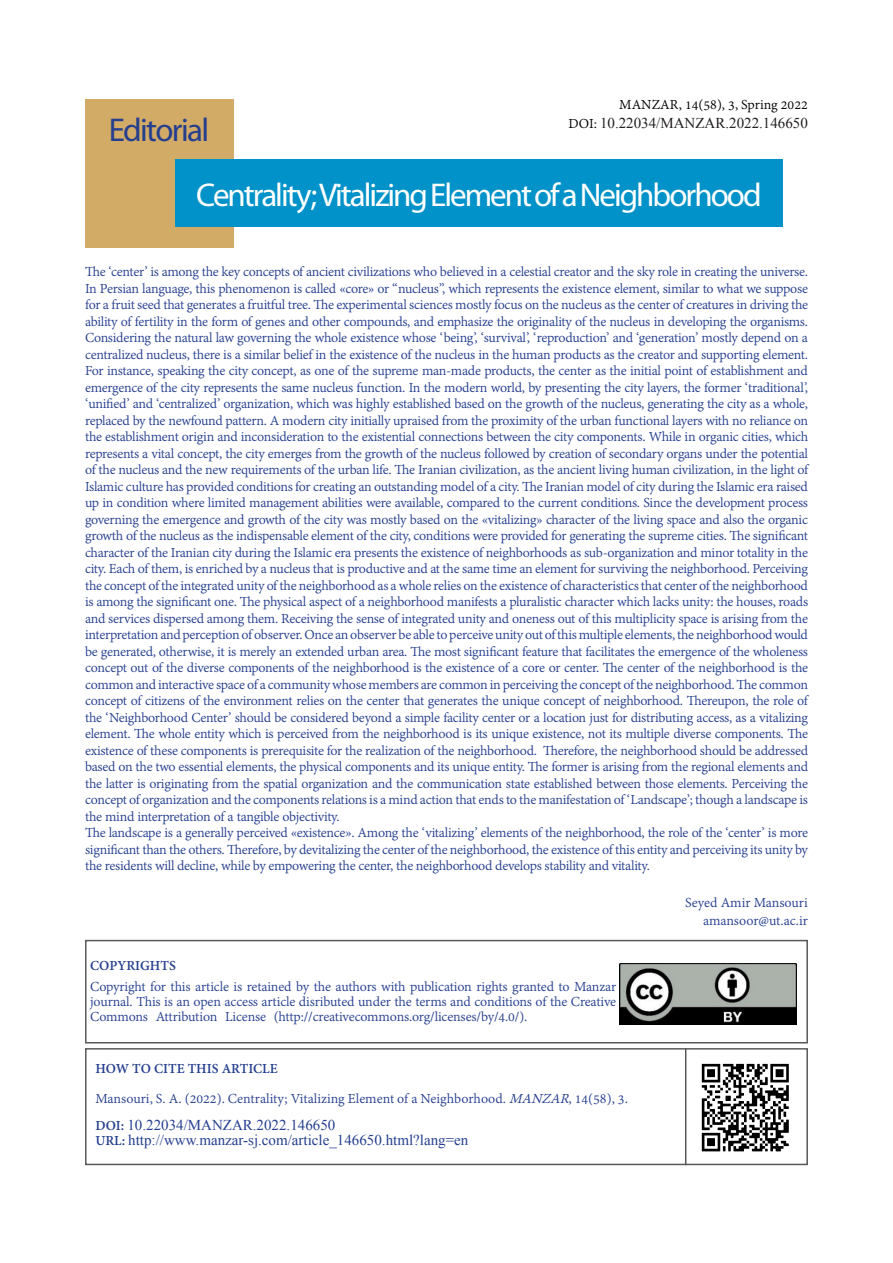
<style>
.page{position:relative;width:893px;height:1263px;background:#fff}
.page>*{position:absolute;margin:0;border:0;box-sizing:border-box;transform-origin:0 0}
.Titr_EIC{font:33px "Myriad Pro";letter-spacing:-.06em;color:#fff}
.Titr_EIC-2{font:33px "Myriad Pro";letter-spacing:-.05em;color:#253f8e}
.Editor_s_Statement{font:15px/16.5px "Adobe Devanagari";letter-spacing:-.02em;color:#253f8e;text-align:justify}
.Last_Box_EIC{font:15px "Adobe Devanagari";letter-spacing:-.01em;color:#253f8e}
.Last_Box_EIC-2{font:15px "Times New Roman";color:#253f8e}
.First_Box_EIC{font:15px "Times New Roman";color:#231f20}
.Last_Box_EIC-3{font:700 15px "Adobe Devanagari";color:#253f8e}
.First_Box_EIC-2{font:15px "Adobe Devanagari";color:#000}
.Editor_s_Statement-2{font:15px "Adobe Devanagari";color:#253f8e}
.s1{font-family:"Adobe Devanagari";color:#000}
.s2{font-style:italic}
.s3{font-family:"Adobe Devanagari";font-weight:700}
</style>
<div class="page">
<div style="left:85px;top:1048px;width:723px;height:117px;border:1px solid #57585a"></div>
<hr style="left:685px;top:1048px;width:1px;height:117px;background:#57585a">
<div style="left:85px;top:99px;width:149px;height:149px;background:#d2ab66"></div>
<div style="left:175px;top:160px;width:608px;height:67px;background:#0092c8"></div>
<div style="left:85px;top:940px;width:723px;height:103px;border:1px solid #57585a"></div>
<img style="left:619px;top:964px;width:177px;height:60px">
<img style="left:701px;top:1063px;width:88px;height:89px">
<p class="Titr_EIC-2" style="left:109px;top:112px;width:102px">Editorial</p>
<p class="First_Box_EIC-2" style="left:619px;top:96px;width:190px">MANZAR, 14(58 ,) 3, Spring 2022</p>
<p class="First_Box_EIC" style="left:568px;top:113px;width:241px"><span class="s1">DOI:</span> 10.22034/MANZAR.2022.146650</p>
<p class="Titr_EIC" style="left:196px;top:177px;width:567px">Centrality;VitalizingElementofaNeighborhood</p>
<p class="Editor_s_Statement" style="left:85px;top:265px;width:725px">The ‘center’ is among the key concepts of ancient civilizations who believed in a celestial creator and the sky role in creating the universe.<br>In Persian language, this phenomenon is called «core» or “nucleus ,” which represents the existence element, similar to what we suppose for a fruit seed that generates a fruitful tree. The experimental sciences mostly focus on the nucleus as the center of creatures in driving the ability of fertility in the form of genes and other compounds, and emphasize the originality of the nucleus in developing the organisms.<br>Considering the natural law governing the whole existence whose ‘being ‘, ’ survival ‘, ’ reproduction’ and ‘generation’ mostly depend on a centralized nucleus, there ais similar belief in the existence of the nucleus in the human products as the creator and supporting element.<br>For instance, speaking the city concept, as one of the supreme man-made products, the center as the initial point of establishment and emergence of the city represents the same nucleus function In. the modern world, by presenting the city layers, the former ‘traditional,‘ ‘unified’ and ‘centralized’ organization, which was highly established based on the growth of the nucleus, generating the city as a whole, replaced by the newfound pattern A. modern city initially upraised from the proximity of the urban functional layers with no reliance on the establishment origin and inconsideration to the existential connections between the city components. While in organic cities, which represents a vital concept, the city emerges from the growth of the nucleus followed by creation of secondary organs under the potential of the nucleus and the new requirements of the urban life. The Iranian civilization as, the ancient living human civilization in, the light of Islamic culture has provided conditions for creating an outstanding model of a city. The Iranian model of city during the Islamic era raised up in condition where limited management abilities were available, compared to the current conditions. Since the development process governing the emergence and growth of the city was mostly based on the «vitalizing» character of the living space and also the organic growth of the nucleus as the indispensable element of the city, conditions were provided for generating the supreme cities. The significant character of the Iranian city during the Islamic era presents the existence of neighborhoods as sub-organization and minor totality in the city. Each of them is, enriched by a nucleus that is productive and at the same time an element for surviving the neighborhood. Perceiving the concept of the integrated unity of the neighborhood as a whole relies on the existence of characteristics that center of the neighborhood is among the significant one. The physical aspect of a neighborhood manifests a pluralistic character which lacks unity: the houses, roads and services dispersed among them. Receiving the sense of integrated unity and oneness out of this multiplicity space is arising from the interpretationandperceptionofobserver.Onceanobserverbeabletoperceiveunityoutofthismultipleelements,theneighborhoodwould be generated, otherwise isit, merely an extended urban area. The most significant feature that facilitates the emergence of the wholeness concept out of the diverse components of the neighborhood is the existence of a core or center. The center of the neighborhood is the commonandinteractivespaceofacommunitywhosemembersarecommoninperceivingtheconceptoftheneighborhood.Thecommon concept of citizens of the environment relies on the center that generates the unique concept of neighborhood. Thereupon, the role of the ‘Neighborhood Center’ should be considered beyond a simple facility center or a location just for distributing access, as a vitalizing element. The whole entity which is perceived from the neighborhood is its unique existence, not its multiple diverse components. The existence of these components is prerequisite for the realization of the neighborhood. Therefore, the neighborhood should be addressed based on the two essential elements, the physical components and its unique entity. The former is arising from the regional elements and the latter is originating from the spatial organization and the communication state established between those elements. Perceiving the concept of organization and the components relations ais mind action that ends to the manifestation of ‘Landscape’; though a landscape is the mind interpretation of a tangible objectivity.</p>
<p class="Editor_s_Statement" style="left:85px;top:826px;width:724px">The landscape ais generally perceived «existence .» Among the ‘vitalizing’ elements of the neighborhood, the role of the ‘center’ is more significant than the others. Therefore, by devitalizing the center of the neighborhood, the existence of this entity and perceiving its unity by the residents will decline, while by empowering the center, the neighborhood develops stability and vitality.</p>
<p class="Last_Box_EIC-3" style="left:90px;top:956px;width:87px">COPYRIGHTS</p>
<p class="Last_Box_EIC" style="left:90px;top:978px;width:527px">Copyright for this article is retained by the authors with publication rights granted to Manzar</p>
<p class="Last_Box_EIC" style="left:90px;top:993px;width:528px">journal. This is an open access article disributed under the terms and conditions of the Creative</p>
<p class="Last_Box_EIC" style="left:274px;top:1008px;width:255px">(http://creativecommons.org/licenses/by/4.0/ .(</p>
<p class="Last_Box_EIC" style="left:156px;top:1008px;width:63px">Attribution</p>
<p class="Last_Box_EIC" style="left:90px;top:1008px;width:59px">Commons</p>
<p class="Last_Box_EIC" style="left:225px;top:1008px;width:43px">License</p>
<p class="Last_Box_EIC-3" style="left:95px;top:1060px;width:184px">HOW TO CITE THIS ARTICLE</p>
<p class="Last_Box_EIC" style="left:95px;top:1090px;width:480px">Mansouri A.S, (. 2022 .) Centrality; Vitalizing Element of a Neighborhood. <span class="s2">MANZAR</span></p>
<p class="Last_Box_EIC-2" style="left:95px;top:1115px;width:241px"><span class="s3">DOI:</span> 10.22034/MANZAR.2022.146650</p>
<p class="Last_Box_EIC-2" style="left:95px;top:1130px;width:374px"><span class="s3">URL:</span> http://www.manzar-sj.com/article_146650.html?lang=en</p>
<p class="Last_Box_EIC" style="left:568px;top:1090px;width:61px">, 14)58 ,( 3.</p>
<p class="Editor_s_Statement-2" style="left:685px;top:894px;width:124px">Seyed Amir Mansouri</p>
<p class="Editor_s_Statement" style="left:703px;top:914px;width:106px">amansoor@ut.ac i r.</p>
</div>
